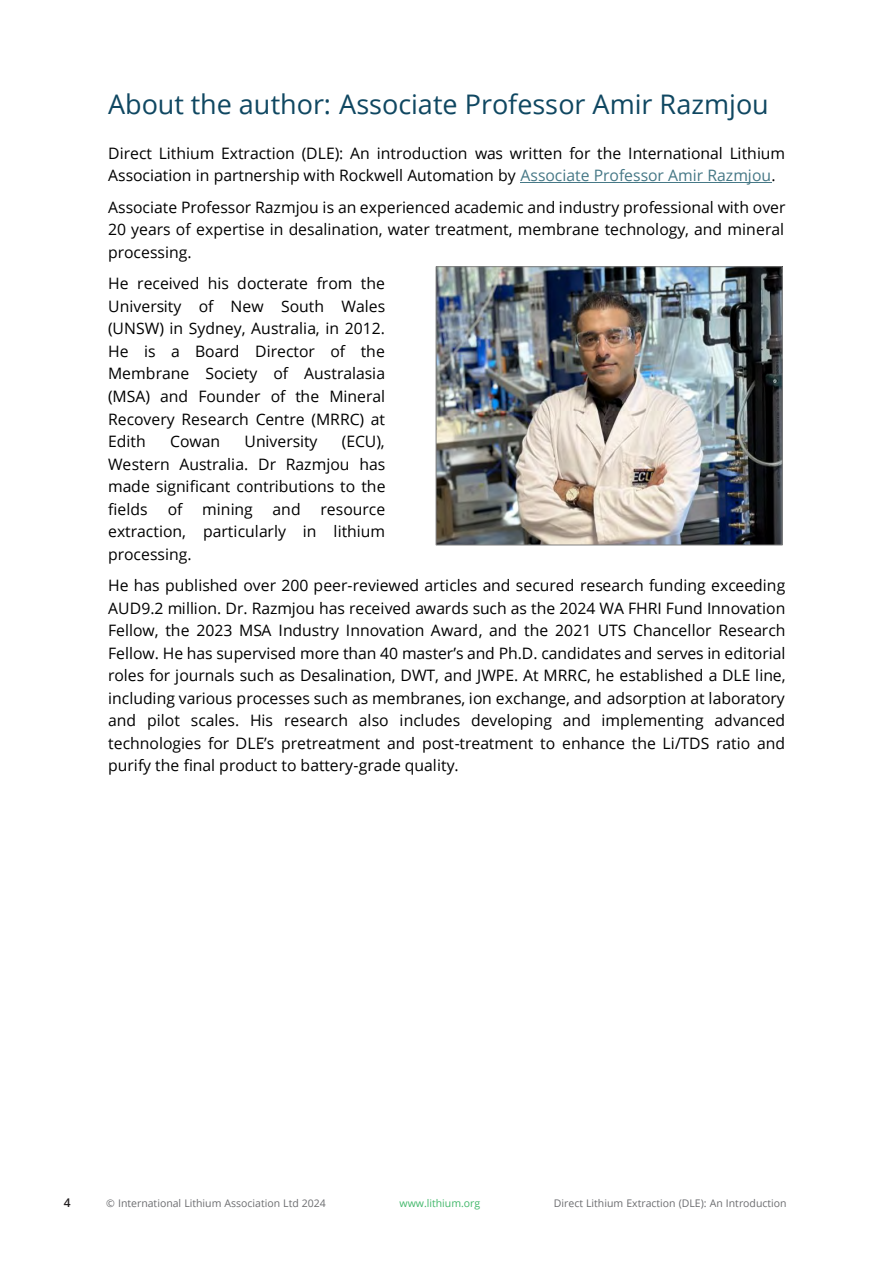
<style>
.page{position:relative;width:893px;height:1263px;background:#fff}
.page>*{position:absolute;margin:0;border:0;box-sizing:border-box;transform-origin:0 0}
.t1{font:27px "Open Sans";color:#0f4761}
.t2{font:15.75px/22.5px "Open Sans";letter-spacing:.005em;color:#000;text-align:justify}
.t3{font:600 12px "Open Sans";color:#231f20}
.t4{font:10.5px "Open Sans";color:#6c6d70}
.t5{font:10.5px "Open Sans";color:#43b86b}
.s1{color:#467886}
</style>
<div class="page">
<hr style="left:520px;top:182px;width:251px;height:1px;background:#467886">
<img style="left:438px;top:268px;width:342px;height:275px">
<div style="left:436px;top:266px;width:346px;height:279px;border:1px solid #7f7f7f"></div>
<p class="t1" style="left:108px;top:86px;width:662px">About the author: Associate Professor Amir Razmjou</p>
<p class="t2" style="left:108px;top:141px;width:679px">Direct Lithium Extraction (DLE): An introduction was written for the International Lithium<br>Association in partnership with Rockwell Automation by <span class="s1">Associate Professor Amir Razmjou</span>.</p>
<p class="t2" style="left:108px;top:195px;width:679px">Associate Professor Razmjou is an experienced academic and industry professional with over 20 years of expertise in desalination, water treatment, membrane technology, and mineral processing.</p>
<p class="t2" style="left:108px;top:272px;width:279px">He received his docterate from the University of New South Wales (UNSW) in Sydney, Australia, in 2012.<br>He is a Board Director of the Membrane Society of Australasia (MSA) and Founder of the Mineral Recovery Research Centre (MRRC) at Edith</p>
<p class="t2" style="left:170px;top:430px;width:51px">Cowan</p>
<p class="t2" style="left:244px;top:430px;width:75px">University</p>
<p class="t2" style="left:108px;top:430px;width:279px;text-indent:234px">(ECU), Western Australia. Dr Razmjou has made significant contributions to the fields</p>
<p class="t2" style="left:168px;top:497px;width:16px">of</p>
<p class="t2" style="left:202px;top:497px;width:52px">mining</p>
<p class="t2" style="left:273px;top:497px;width:30px">and</p>
<p class="t2" style="left:108px;top:497px;width:279px;text-indent:213px">resource extraction, particularly in lithium processing.</p>
<p class="t2" style="left:108px;top:574px;width:679px">He has published over 200 peer-reviewed articles and secured research funding exceeding AUD9.2 million. Dr. Razmjou has received awards such as the 2024 WA FHRI Fund Innovation Fellow, the 2023 MSA Industry Innovation Award, and the 2021 UTS Chancellor Research Fellow. He has supervised more than 40 master’s and Ph.D. candidates and serves in editorial roles for journals such as Desalination, DWT, and JWPE. At MRRC, he established a DLE line, including various processes such as membranes, ion exchange, and adsorption at laboratory and pilot scales. His research also includes developing and implementing advanced technologies for DLE’s pretreatment and post-treatment to enhance the Li/TDS ratio and purify the final product to battery-grade quality.</p>
<p class="t3" style="left:64px;top:1195px;width:8px">4</p>
<p class="t4" style="left:106px;top:1196px;width:221px">© International Lithium Association Ltd 2024</p>
<p class="t5" style="left:400px;top:1196px;width:82px">www.lithium.org</p>
<p class="t4" style="left:554px;top:1196px;width:234px">Direct Lithium Extraction (DLE): An Introduction</p>
</div>
